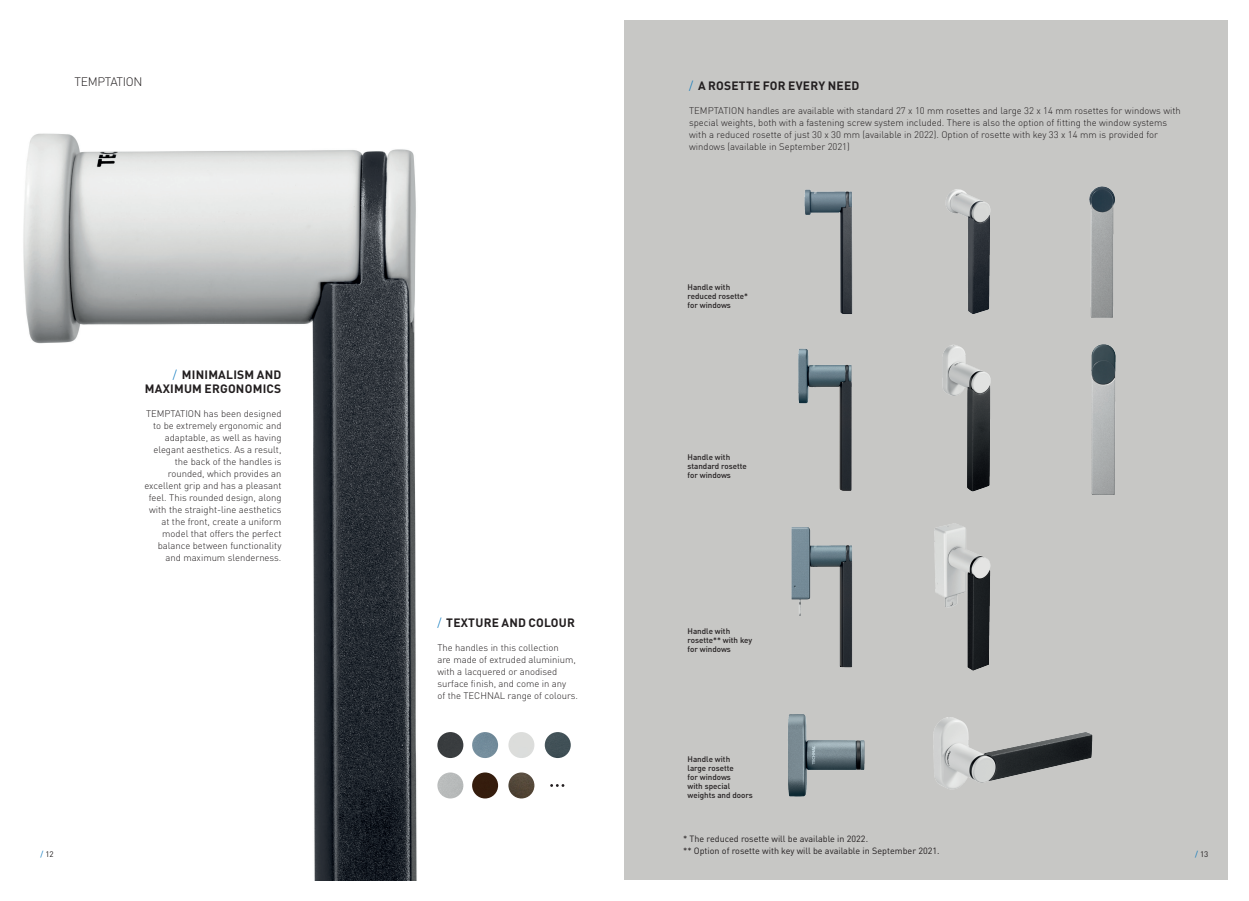
<style>
.page{position:relative;width:1249px;height:901px;background:#fff}
.page>*{position:absolute;margin:0;border:0;box-sizing:border-box;transform-origin:0 0}
.t1{font:300 12.2px "DIN Pro";letter-spacing:-.025em;color:#231f20}
.t2{font:700 12px/14px "DIN Pro";letter-spacing:.02em;color:#231f20;text-align:right}
.t3{font:300 9.5px/12px "DIN Pro";color:#231f20;text-align:right}
.t4{font:300 9.5px/12px "DIN";color:#231f20}
.t5{font:9px/12px "DIN Pro";color:#231f20}
.t6{font:500 8px/9px "DIN Pro";color:#231f20}
.t7{font:8px "DIN Pro";color:#231f20}
.s1{font-weight:300;color:#0073bc}
.s2{color:#0073bc}
</style>
<div class="page">
<img style="left:23px;top:133px;width:512px;height:747px">
<img style="left:437px;top:731px;width:26px;height:26px;border-radius:13px">
<img style="left:472px;top:731px;width:26px;height:26px;border-radius:13px">
<img style="left:508px;top:731px;width:26px;height:26px;border-radius:13px">
<img style="left:545px;top:731px;width:26px;height:26px;border-radius:13px">
<img style="left:437px;top:772px;width:26px;height:26px;border-radius:13px">
<img style="left:472px;top:772px;width:26px;height:26px;border-radius:13px">
<img style="left:508px;top:772px;width:26px;height:26px;border-radius:13px">
<svg style="left:550px;top:784px;width:14px;height:2px"></svg>
<div style="left:624px;top:21px;width:604px;height:859px;background:#c7c7c5"></div>
<img style="left:1091px;top:344px;width:25px;height:151px">
<img style="left:942px;top:348px;width:49px;height:144px">
<img style="left:1089px;top:186px;width:26px;height:132px">
<img style="left:804px;top:189px;width:49px;height:125px">
<img style="left:798px;top:348px;width:54px;height:143px">
<img style="left:788px;top:714px;width:77px;height:83px">
<img style="left:948px;top:189px;width:43px;height:159px">
<img style="left:933px;top:717px;width:160px;height:72px">
<img style="left:791px;top:527px;width:62px;height:141px">
<img style="left:934px;top:523px;width:57px;height:148px">
<div style="left:619px;top:2px;width:11px;height:11px;border:1px solid #fff;border-radius:50%"></div>
<div style="left:621px;top:4px;width:7px;height:7px;border:1px solid #fff;border-radius:50%"></div>
<div style="left:619px;top:887px;width:11px;height:11px;border:1px solid #fff;border-radius:50%"></div>
<div style="left:621px;top:889px;width:7px;height:7px;border:1px solid #fff;border-radius:50%"></div>
<div style="left:1236px;top:445px;width:11px;height:10px;border:1px solid #fff;border-radius:50%"></div>
<div style="left:1238px;top:447px;width:7px;height:6px;border:1px solid #fff;border-radius:50%"></div>
<svg style="left:619px;top:2px;width:11px;height:7px"></svg>
<p class="t1" style="left:75px;top:73px;width:70px">TEMPTATION</p>
<p class="t2" style="left:145px;top:366px;width:138px"><span class="s1">/</span> MINIMALISM AND<br>MAXIMUM ERGONOMICS</p>
<p class="t3" style="left:145px;top:407px;width:138px">TEMPTATION has been designed to be extremely ergonomic and adaptable, as well as having elegant aesthetics. As a result, the back of the handles is rounded, which provides an excellent grip and has a pleasant feel. This rounded design, along with the straight-line aesthetics at the front, create a uniform model that offers the perfect balance between functionality and maximum slenderness.</p>
<p class="t2" style="left:437px;top:613px;width:139px"><span class="s1">/</span> TEXTURE AND COLOUR</p>
<p class="t3" style="left:437px;top:640px;width:142px;text-align:left">The handles in this collection<br>are made of extruded aluminium, with a lacquered or anodised surface finish, and come in any<br>of the TECHNAL range of colours.</p>
<p class="t2" style="left:689px;top:77px;width:172px"><span class="s1">/</span> A ROSETTE FOR EVERY NEED</p>
<p class="t4" style="left:689px;top:104px;width:493px">TEMPTATION handles are available with standard 27 x 10 mm rosettes and large 32 x 14 mm rosettes for windows with special weights, both with a fastening screw system included. There is also the option of fitting the window systems with a reduced rosette of just 30 x 30 mm (available in 2022). Option of rosette with key 33 x 14 mm is provided for windows (available in September 2021)</p>
<p class="t6" style="left:687px;top:281px;width:62px">Handle with reduced rosette* for windows</p>
<p class="t6" style="left:687px;top:451px;width:61px">Handle with standard rosette for windows</p>
<p class="t6" style="left:687px;top:625px;width:66px">Handle with rosette** with key for windows</p>
<p class="t6" style="left:687px;top:754px;width:67px">Handle with<br>large rosette<br>for windows<br>with special weights and doors</p>
<p class="t5" style="left:683px;top:831px;width:258px">* The reduced rosette will be available in 2022.<br>** Option of rosette with key will be available in September 2021.</p>
<p class="t7" style="left:41px;top:847px;width:15px"><span class="s2">/</span> 12</p>
<p class="t7" style="left:1195px;top:847px;width:15px"><span class="s2">/</span> 13</p>
</div>
